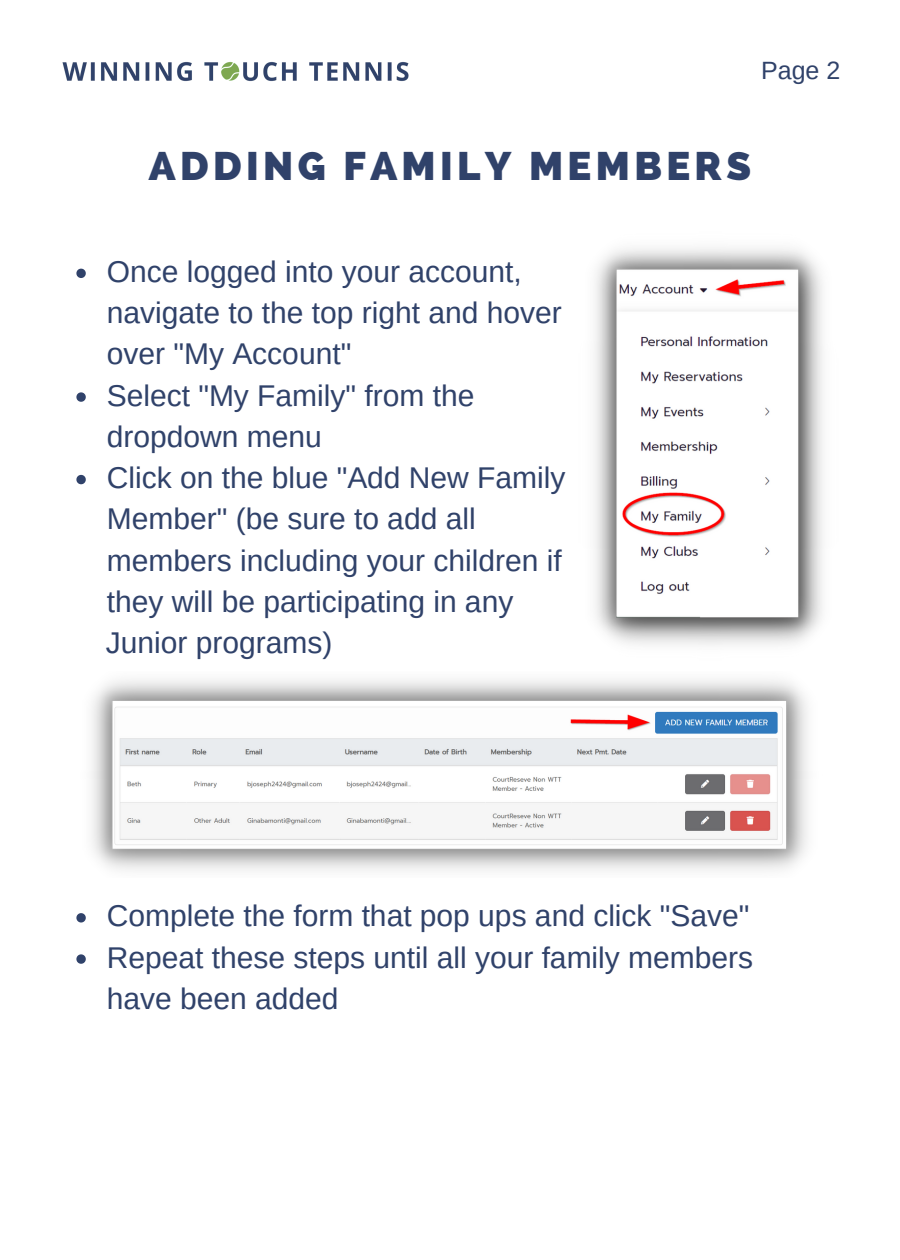
<style>
.page{position:relative;width:900px;height:1260px;background:#fff}
.page>*{position:absolute;margin:0;border:0;box-sizing:border-box;transform-origin:0 0}
.t1{font:800 40px "Raleway";letter-spacing:.11em;color:#30426a}
.t2{font:30px/41.2px "Arimo";color:#30426a}
.t3{font:25px "Arimo";color:#30426a}
</style>
<div class="page">
<img style="left:62px;top:62px;width:347px;height:19px">
<img style="left:595px;top:248px;width:228px;height:397px">
<img style="left:91px;top:680px;width:717px;height:191px">
<svg style="left:76px;top:269px;width:10px;height:9px"></svg>
<svg style="left:76px;top:392px;width:10px;height:10px"></svg>
<svg style="left:76px;top:475px;width:10px;height:9px"></svg>
<svg style="left:76px;top:913px;width:10px;height:10px"></svg>
<svg style="left:76px;top:954px;width:10px;height:10px"></svg>
<p class="t3" style="left:761px;top:56px;width:81px">Page 2</p>
<p class="t1" style="left:149px;top:142px;width:604px">ADDING FAMILY MEMBERS</p>
<p class="t2" style="left:107px;top:251px;width:456px">Once logged into your account, navigate to the top right and hover over "My Account"</p>
<p class="t2" style="left:107px;top:374px;width:369px">Select "My Family" from the dropdown menu</p>
<p class="t2" style="left:107px;top:457px;width:460px">Click on the blue "Add New Family<br>Member" (be sure to add all members including your children if they will be participating in any</p>
<p class="t2" style="left:106px;top:622px;width:228px">Junior programs)</p>
<p class="t2" style="left:107px;top:895px;width:644px">Complete the form that pop ups and click "Save"</p>
<p class="t2" style="left:107px;top:936px;width:648px">Repeat these steps until all your family members have been added</p>
</div>
